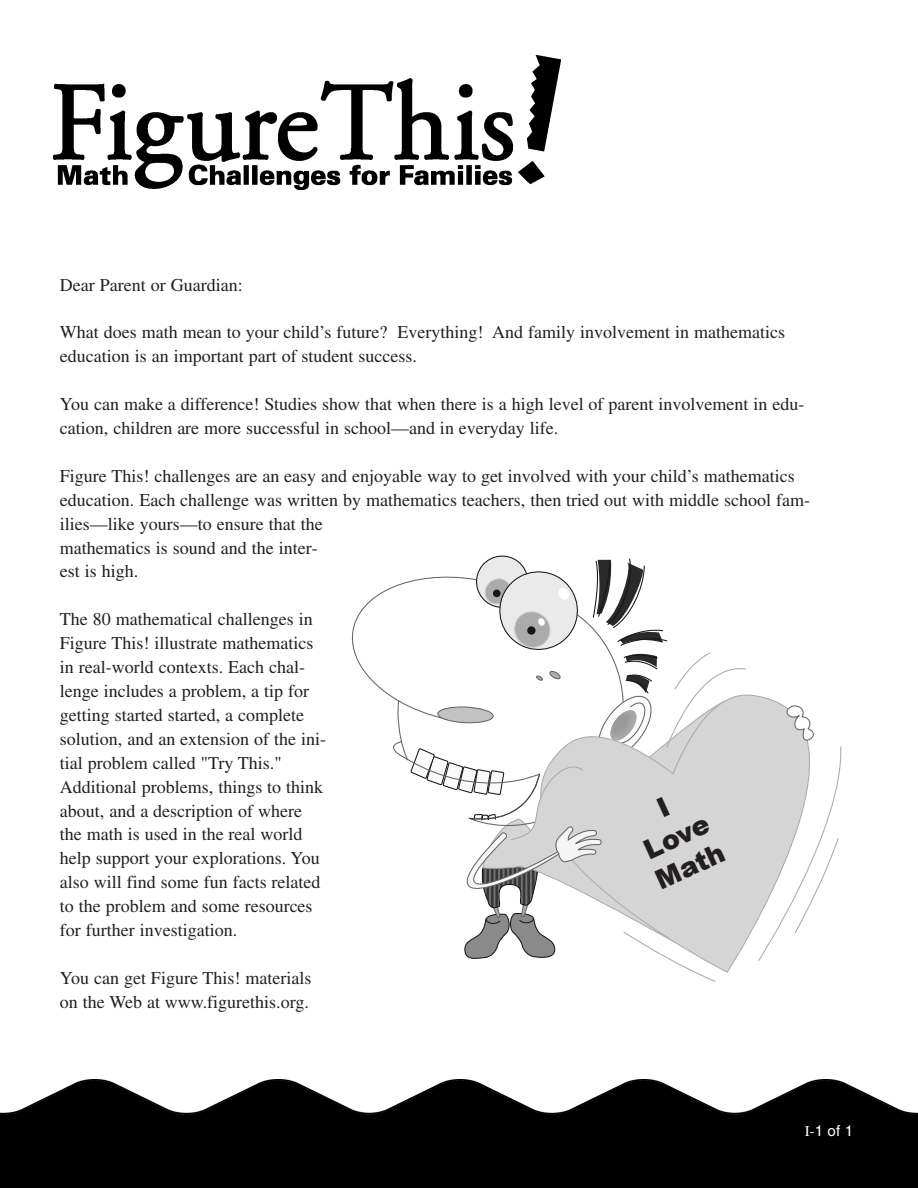
<style>
.page{position:relative;width:918px;height:1188px;background:#fff}
.page>*{position:absolute;margin:0;border:0;box-sizing:border-box;transform-origin:0 0}
.t1{font:900 27px/32.4px "Arial";color:#231f20;text-align:center}
.t2{font:18px/23.9px "Times";color:#231f20}
.t3{font:15px "Helvetica";color:#fff}
.s1{font-family:"Times"}
</style>
<div class="page">
<img style="left:0;top:1080px;width:918px;height:108px">
<img style="left:53px;top:56px;width:508px;height:134px">
<svg style="left:670px;top:668px;width:172px;height:314px"></svg>
<svg style="left:781px;top:704px;width:43px;height:47px"></svg>
<svg style="left:383px;top:555px;width:344px;height:405px"></svg>
<p class="t2" style="left:60px;top:272px;width:184px">Dear Parent or Guardian:</p>
<p class="t2" style="left:60px;top:320px;width:727px">What does math mean to your child’s future? Everything! And family involvement in mathematics education is an important part of student success.</p>
<p class="t2" style="left:60px;top:392px;width:746px">You can make a difference! Studies show that when there is a high level of parent involvement in edu&shy;cation, children are more successful in school—and in everyday life.</p>
<p class="t2" style="left:60px;top:464px;width:752px">Figure This! challenges are an easy and enjoyable way to get involved with your child’s mathematics education. Each challenge was written by mathematics teachers, then tried out with middle school fam&shy;ilies—like yours—to ensure that the<br>mathematics is sound and the inter-<br>est is high.</p>
<p class="t2" style="left:60px;top:607px;width:268px">The 80 mathematical challenges in Figure This! illustrate mathematics in real-world contexts. Each chal&shy;lenge includes a problem, a tip for getting started started, a complete solution, and an extension of the ini&shy;tial problem called "Try This." Additional problems, things to think about, and a description of where the math is used in the real world help support your explorations. You also will find some fun facts related to the problem and some resources for further investigation.</p>
<p class="t2" style="left:60px;top:966px;width:253px">You can get Figure This! materials on the Web at www.figurethis.org.</p>
<h1 class="t1" style="left:622px;top:807px;width:75px;rotate:-25deg">I<br>Love<br>Math</h1>
<p class="t3" style="left:805px;top:1122px;width:50px"><span class="s1">I-</span>1 of 1</p>
</div>
